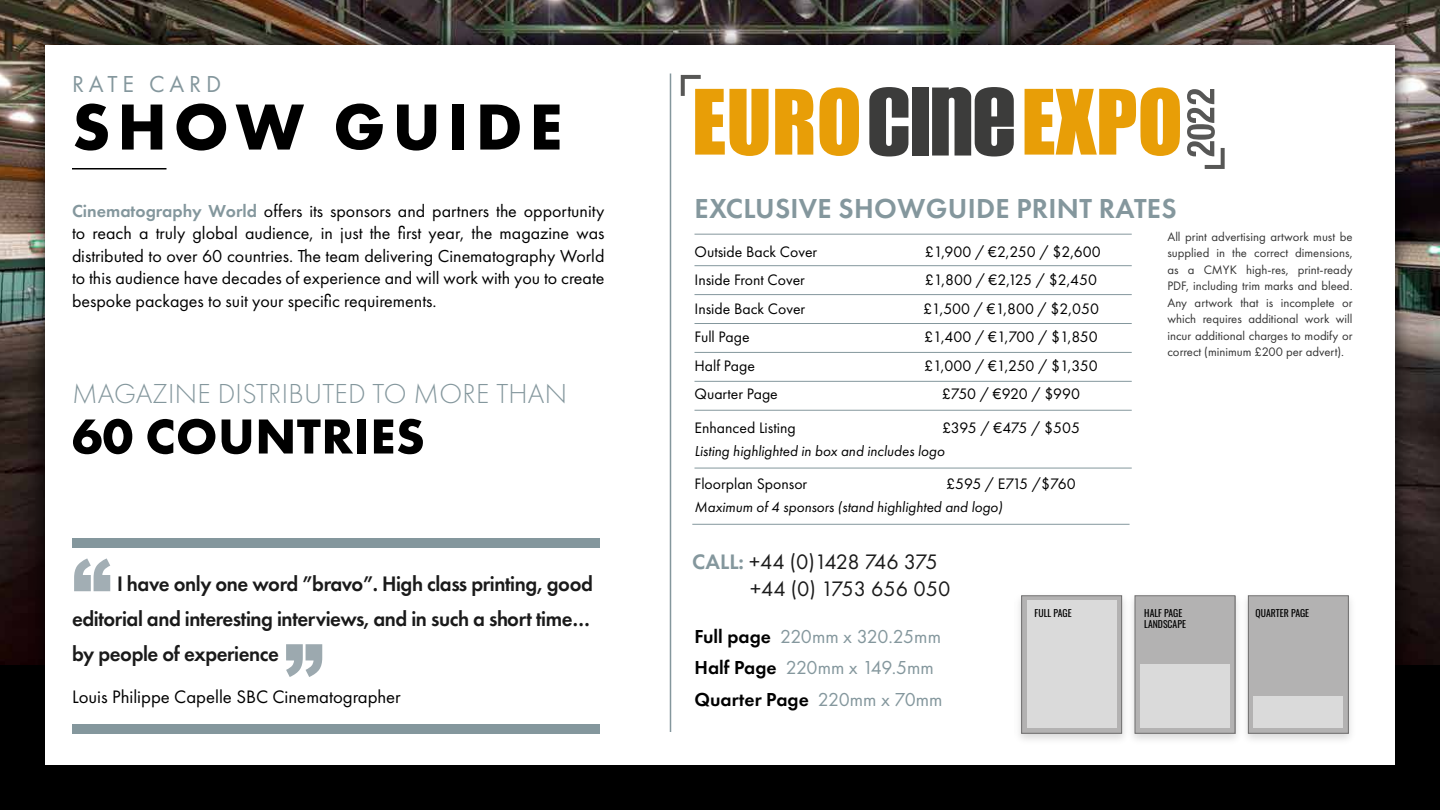
<style>
.page{position:relative;width:1440px;height:810px;background:#000}
.page>*{position:absolute;margin:0;border:0;box-sizing:border-box;transform-origin:0 0}
.t1{font:900 82.35px "Arial";color:#a2aeb4;scale:.95 1}
.t2{font:900 82.35px "Arial";color:#9ca9af;scale:.95 1}
.t3{font:700 67.5px "Futura PT";letter-spacing:.1em;color:#000}
.t4{font:700 51px "Futura PT";letter-spacing:.01em;color:#000}
.t5{font:300 28.5px "Futura PT";letter-spacing:.01em;color:#84979d}
.t6{font:600 28.5px "Futura PT";letter-spacing:.01em;color:#84979d}
.t7{font:24px "Futura PT";letter-spacing:.2em;color:#84979d}
.t8{font:600 21.75px/35.1px "Futura PT";letter-spacing:-.02em;color:#1a1a1a;scale:.95 1}
.t9{font:21.75px/27.8px "Futura PT";letter-spacing:-.02em;color:#1a1a1a}
.t10{font:19.5px/31.5px "Futura PT";letter-spacing:-.025em;color:#84979d}
.t11{font:18.75px "Futura PT";color:#000}
.t12{font:18px/22.5px "Futura PT";color:#000;text-align:justify}
.t13{font:15.75px "Futura PT";color:#000}
.t14{font:15.75px "Futura PT";letter-spacing:-.025em;color:#000}
.t15{font:15.75px "Futura PT";letter-spacing:-.04em;color:#000}
.t16{font:italic 15px "Futura PT";color:#000}
.t17{font:12.75px/16.5px "Futura PT";color:#333;text-align:justify}
.t18{font:9.6px/11.6px "Oswald";color:#000}
.s1{font-weight:600;color:#84979d}
.s2{font-weight:600;color:#000}
</style>
<div class="page">
<img style="left:0;top:0;width:1440px;height:665px">
<div style="left:28px;top:28px;width:1384px;height:754px;background:#000;opacity:.75"></div>
<div style="left:45px;top:45px;width:1350px;height:720px;background:#fff"></div>
<hr style="left:694px;top:234px;width:438px;height:1px;background:#84979d">
<hr style="left:694px;top:266px;width:438px;height:1px;background:#84979d">
<hr style="left:694px;top:294px;width:438px;height:1px;background:#84979d">
<hr style="left:694px;top:323px;width:438px;height:1px;background:#84979d">
<img style="left:1019px;top:595px;width:105px;height:145px">
<div style="left:1022px;top:596px;width:100px;height:137px;background:#b3b2b2"></div>
<div style="left:1021px;top:595px;width:101px;height:139px;border:1px solid #706f6f"></div>
<div style="left:1027px;top:601px;width:89px;height:127px;background:#dadada"></div>
<img style="left:1124px;top:595px;width:113px;height:145px">
<div style="left:1135px;top:596px;width:100px;height:137px;background:#b3b2b2"></div>
<div style="left:1135px;top:595px;width:100px;height:139px;border:1px solid #706f6f"></div>
<div style="left:1140px;top:664px;width:90px;height:64px;background:#dadada"></div>
<img style="left:1237px;top:595px;width:114px;height:145px">
<div style="left:1248px;top:596px;width:100px;height:137px;background:#b3b2b2"></div>
<div style="left:1248px;top:595px;width:101px;height:139px;border:1px solid #706f6f"></div>
<div style="left:1254px;top:696px;width:89px;height:32px;background:#dadada"></div>
<hr style="left:670px;top:74px;width:1px;height:658px;background:#84979d">
<hr style="left:72px;top:168px;width:94px;height:2px;background:#000">
<div style="left:72px;top:539px;width:527px;height:9px;background:#84979d"></div>
<div style="left:72px;top:724px;width:527px;height:9px;background:#84979d"></div>
<svg style="left:869px;top:87px;width:39px;height:69px"></svg>
<div style="left:912px;top:88px;width:17px;height:68px;background:#3c3c3b"></div>
<svg style="left:932px;top:87px;width:82px;height:69px;background:#606060"></svg>
<svg style="left:775px;top:89px;width:38px;height:66px;background:#eaaa26"></svg>
<svg style="left:819px;top:87px;width:40px;height:69px"></svg>
<svg style="left:1025px;top:87px;width:155px;height:69px"></svg>
<svg style="left:680px;top:74px;width:89px;height:82px"></svg>
<svg style="left:1187px;top:89px;width:38px;height:80px"></svg>
<hr style="left:694px;top:352px;width:438px;height:1px;background:#84979d">
<hr style="left:694px;top:381px;width:438px;height:1px;background:#84979d">
<hr style="left:694px;top:410px;width:438px;height:1px;background:#84979d">
<hr style="left:694px;top:468px;width:438px;height:1px;background:#84979d">
<hr style="left:692px;top:524px;width:438px;height:1px;background:#84979d">
<h3 class="t7" style="left:72px;top:70px;width:151px">RATE CARD</h3>
<h2 class="t3" style="left:72px;top:83px;width:492px">SHOW GUIDE</h2>
<p class="t12" style="left:72px;top:200px;width:534px"><span class="s1">Cinematography World</span> offers its sponsors and partners the opportunity to reach a truly global audience, in just the first year, the magazine was distributed to over 60 countries. The team delivering Cinematography World to this audience have decades of experience and will work with you to create bespoke packages to suit your specific requirements.</p>
<h3 class="t5" style="left:72px;top:378px;width:497px">MAGAZINE DISTRIBUTED TO MORE THAN</h3>
<h3 class="t4" style="left:72px;top:404px;width:354px">60 COUNTRIES</h3>
<h1 class="t1" style="left:72px;top:529px;width:43px">“</h1>
<p class="t8" style="left:72px;top:566px;width:550px;text-indent:45px">I have only one word ”bravo”. High class printing, good editorial and interesting interviews, and in such a short time… by people of experience</p>
<p class="t11" style="left:72px;top:686px;width:330px">Louis Philippe Capelle SBC Cinematographer</p>
<h1 class="t2" style="left:284px;top:615px;width:43px">”</h1>
<h3 class="t6" style="left:695px;top:191px;width:483px">EXCLUSIVE SHOWGUIDE PRINT RATES</h3>
<p class="t13" style="left:694px;top:242px;width:124px">Outside Back Cover</p>
<p class="t13" style="left:925px;top:242px;width:177px">£1,900 / €2,250 / $2,600</p>
<p class="t13" style="left:694px;top:271px;width:112px">Inside Front Cover</p>
<p class="t13" style="left:925px;top:271px;width:174px">£1,800 / €2,125 / $2,450</p>
<p class="t13" style="left:694px;top:299px;width:112px">Inside Back Cover</p>
<p class="t13" style="left:923px;top:299px;width:177px">£1,500 / €1,800 / $2,050</p>
<p class="t13" style="left:694px;top:328px;width:57px">Full Page</p>
<p class="t13" style="left:924px;top:328px;width:175px">£1,400 / €1,700 / $1,850</p>
<p class="t13" style="left:694px;top:356px;width:62px">Half Page</p>
<p class="t13" style="left:924px;top:356px;width:175px">£1,000 / €1,250 / $1,350</p>
<p class="t13" style="left:694px;top:385px;width:85px">Quarter Page</p>
<p class="t13" style="left:942px;top:385px;width:140px">£750 / €920 / $990</p>
<p class="t13" style="left:694px;top:419px;width:103px">Enhanced Listing</p>
<p class="t14" style="left:942px;top:419px;width:139px">£395 / €475 / $505</p>
<p class="t16" style="left:694px;top:442px;width:252px">Listing highlighted in box and includes logo</p>
<p class="t13" style="left:694px;top:475px;width:114px">Floorplan Sponsor</p>
<p class="t15" style="left:946px;top:475px;width:131px">£595 / E715 /$760</p>
<p class="t16" style="left:694px;top:498px;width:310px">Maximum of 4 sponsors (stand highlighted and logo)</p>
<p class="t9" style="left:750px;top:547px;width:202px;text-indent:-58px"><span class="s1">CALL:</span> +44 (0)1428 746 375 +44 (0) 1753 656 050</p>
<p class="t17" style="left:1167px;top:228px;width:187px">All print advertising artwork must be supplied in the correct dimensions, as a CMYK high-res, print-ready PDF, including trim marks and bleed.<br>Any artwork that is incomplete or which requires additional work will incur additional charges to modify or correct (minimum £200 per advert).</p>
<p class="t10" style="left:694px;top:620px;width:250px"><span class="s2">Full page</span> 220mm x 320.25mm<br><span class="s2">Half Page</span> 220mm x 149.5mm<br><span class="s2">Quarter Page</span> 220mm x 70mm</p>
<p class="t18" style="left:1035px;top:606px;width:39px">FULL PAGE</p>
<p class="t18" style="left:1144px;top:606px;width:43px">HALF PAGE<br>LANDSCAPE</p>
<p class="t18" style="left:1256px;top:606px;width:55px">QUARTER PAGE</p>
</div>
